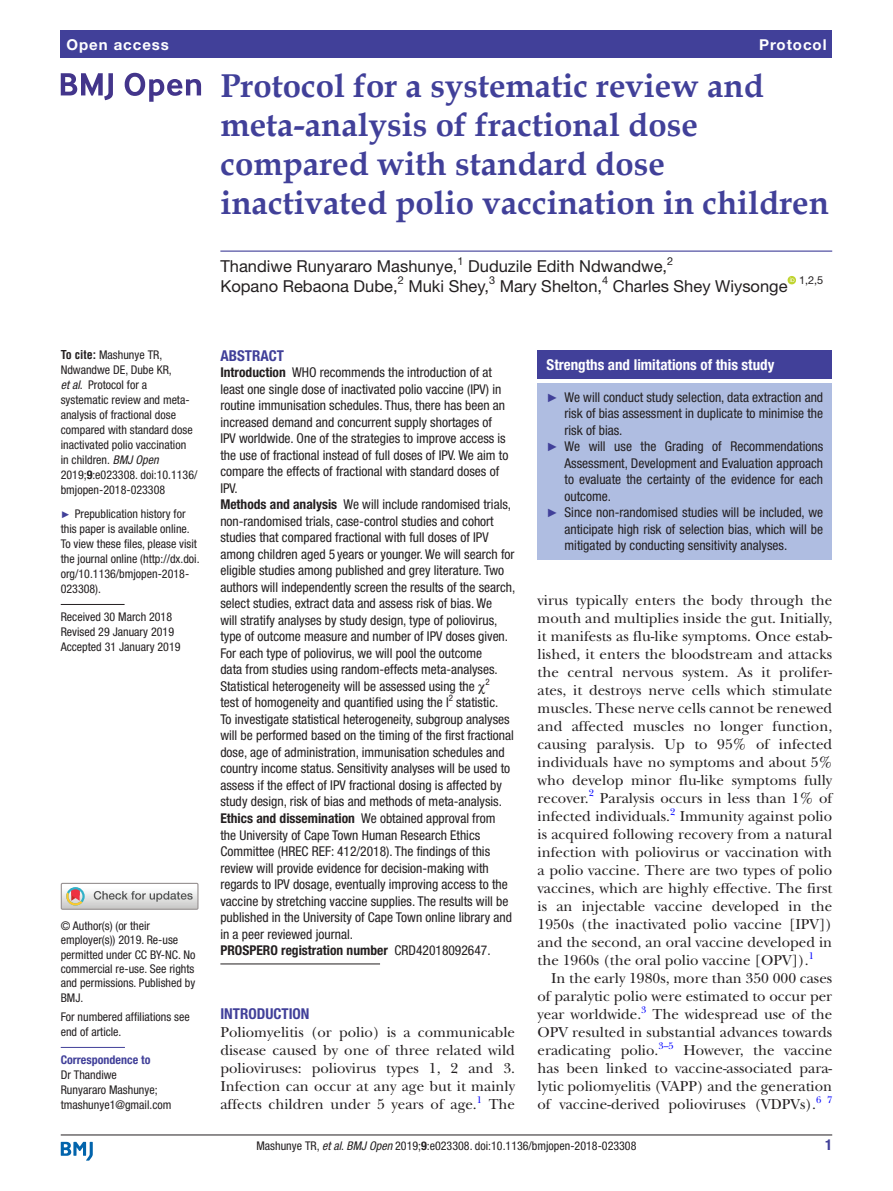
<style>
.page{position:relative;width:893px;height:1191px;background:#fff}
.page>*{position:absolute;margin:0;border:0;box-sizing:border-box;transform-origin:0 0}
.t1{font:700 33px/39px "Book Antiqua";color:#414099}
.t2{font:16.5px "Helvetica Neue LT Std";color:#231f20}
.t3{font:15px/18px "New Baskerville";color:#231f20;text-align:justify}
.t4{font:700 condensed 15px "Helvetica Neue LT Std";color:#fff}
.t5{font:700 condensed 15px "Helvetica Neue LT Std";color:#414099}
.t6{font:700 15px "Helvetica Neue LT Std";letter-spacing:.065em;color:#fff}
.t7{font:condensed 13.5px/16.5px "Helvetica Neue LT Std";color:#231f20}
.t8{font:condensed 12px/15px "Helvetica Neue LT Std";color:#231f20}
.t9{font:700 condensed 12px "Helvetica Neue LT Std";color:#414099}
.t10{font:10.95px "Helvetica Neue LT Std";color:#231f20}
.t11{font:9.9px "New Baskerville";color:#00f}
.s1{font-family:"Helvetica LT Std";font-weight:700}
.s2{font-style:italic}
.s3{font-weight:700}
.s4{font-family:"Arial";font-stretch:normal;font-size:9.75px;color:#414099}
.s5{font-family:"Arial";font-stretch:normal;font-size:12px;color:#414099}
</style>
<div class="page">
<hr style="left:61px;top:1134px;width:771px;height:1px;background:#231f20">
<svg style="left:61px;top:1141px;width:32px;height:19px"></svg>
<div style="left:61px;top:31px;width:771px;height:27px;background:#414099"></div>
<hr style="left:220px;top:250px;width:612px;height:2px;background:#414099">
<svg style="left:788px;top:276px;width:8px;height:8px"></svg>
<hr style="left:61px;top:604px;width:64px;height:1px;background:#231f20">
<hr style="left:61px;top:1047px;width:64px;height:1px;background:#414099">
<svg style="left:61px;top:73px;width:52px;height:27px"></svg>
<svg style="left:125px;top:73px;width:76px;height:29px"></svg>
<div style="left:61px;top:882px;width:138px;height:27px;border:1px solid #969090"></div>
<svg style="left:61px;top:883px;width:137px;height:26px"></svg>
<hr style="left:220px;top:963px;width:160px;height:1px;background:#231f20">
<div style="left:538px;top:350px;width:294px;height:29px;background:#414099"></div>
<div style="left:538px;top:383px;width:294px;height:176px;background:#afbde1"></div>
<p class="t6" style="left:66px;top:35px;width:104px">Open access</p>
<p class="t6" style="left:759px;top:35px;width:69px">Protocol</p>
<h1 class="t1" style="left:220px;top:66px;width:610px">Protocol for a systematic review and meta-analysis of fractional dose compared with standard dose inactivated polio vaccination in children</h1>
<p class="t2" style="left:220px;top:257px;width:239px">Thandiwe Runyararo Mashunye,</p>
<p class="t10" style="left:458px;top:254px;width:8px">1</p>
<p class="t2" style="left:468px;top:257px;width:200px">Duduzile Edith Ndwandwe,</p>
<p class="t10" style="left:667px;top:254px;width:8px">2</p>
<p class="t2" style="left:220px;top:276px;width:179px">Kopano Rebaona Dube,</p>
<p class="t10" style="left:398px;top:274px;width:8px">2</p>
<p class="t2" style="left:408px;top:276px;width:82px">Muki Shey,</p>
<p class="t10" style="left:489px;top:274px;width:8px">3</p>
<p class="t2" style="left:500px;top:276px;width:104px">Mary Shelton,</p>
<p class="t10" style="left:602px;top:274px;width:8px">4</p>
<p class="t2" style="left:613px;top:276px;width:176px">Charles Shey Wiysonge</p>
<p class="t10" style="left:799px;top:274px;width:26px">1,2,5</p>
<p class="t8" style="left:61px;top:347px;width:138px"><span class="s1">To cite:</span> Mashunye TR,<br>Ndwandwe DE, Dube KR,<br><span class="s2">et al</span>. Protocol for a systematic review and meta&shy;analysis of fractional dose compared with standard dose inactivated polio vaccination<br>in children. <span class="s2">BMJ Open<br></span>2019;<span class="s3">9</span>:e023308. doi:10.1136/ bmjopen-2018-023308</p>
<p class="t8" style="left:61px;top:506px;width:140px"><span class="s4">►</span> Prepublication history for this paper is available online.<br>To view these files, please visit the journal online (http://dx.doi. org/10.1136/bmjopen-2018-<br>023308).</p>
<p class="t8" style="left:61px;top:609px;width:121px">Received 30 March 2018<br>Revised 29 January 2019<br>Accepted 31 January 2019</p>
<p class="t8" style="left:61px;top:918px;width:136px;line-height:14.4px">© Author(s) (or their employer(s)) 2019. Re-use permitted under CC BY-NC. No commercial re-use. See rights and permissions. Published by<br>BMJ.</p>
<p class="t8" style="left:61px;top:1009px;width:130px">For numbered affiliations see end of article.</p>
<p class="t9" style="left:61px;top:1052px;width:91px">Correspondence to</p>
<p class="t8" style="left:61px;top:1067px;width:112px">Dr Thandiwe<br>Runyararo Mashunye; tmashunye1@gmail.com</p>
<p class="t5" style="left:220px;top:346px;width:65px">Abstract</p>
<p class="t7" style="left:220px;top:364px;width:297px"><span class="s3">Introduction</span> WHO recommends the introduction of at least one single dose of inactivated polio vaccine (IPV) in routine immunisation schedules. Thus, there has been an increased demand and concurrent supply shortages of<br>IPV worldwide. One of the strategies to improve access is the use of fractional instead of full doses of IPV. We aim to compare the effects of fractional with standard doses of IPV.<br><span class="s3">Methods and analysis</span> We will include randomised trials, non-randomised trials, case-control studies and cohort studies that compared fractional with full doses of IPV among children aged 5 years or younger. We will search for eligible studies among published and grey literature. Two authors will independently screen the results of the search, select studies, extract data and assess risk of bias. We<br>will stratify analyses by study design, type of poliovirus, type of outcome measure and number of IPV doses given.<br>For each type of poliovirus, we will pool the outcome<br>data from studies using random-effects meta-analyses.<br>Statistical heterogeneity will be assessed using the <sup>2<br></sup>test of homogeneity and quantified using the I<sup>2</sup> statistic.<br>To investigate statistical heterogeneity, subgroup analyses will be performed based on the timing of the first fractional dose, age of administration, immunisation schedules and country income status. Sensitivity analyses will be used to assess if the effect of IPV fractional dosing is affected by study design, risk of bias and methods of meta-analysis.<br><span class="s3">Ethics and dissemination</span> We obtained approval from<br>the University of Cape Town Human Research Ethics Committee (HREC REF: 412/2018). The findings of this review will provide evidence for decision-making with regards to IPV dosage, eventually improving access to the vaccine by stretching vaccine supplies. The results will be published in the University of Cape Town online library and in a peer reviewed journal.<br><span class="s3">PROSPERO registration number</span> CRD42018092647.</p>
<p class="t5" style="left:220px;top:1005px;width:91px">Introduction</p>
<p class="t3" style="left:220px;top:1023px;width:296px">Poliomyelitis (or polio) is a communicable disease caused by one of three related wild polioviruses: poliovirus types 1, 2 and 3.<br>Infection can occur at any age but it mainly affects children under 5 years of age.<sup>1</sup> The</p>
<p class="t4" style="left:547px;top:355px;width:229px">Strengths and limitations of this study</p>
<p class="t7" style="left:547px;top:388px;width:278px"><span class="s5">►</span> We will conduct study selection, data extraction and</p>
<p class="t7" style="left:565px;top:405px;width:260px">risk of bias assessment in duplicate to minimise the</p>
<p class="t7" style="left:565px;top:421px;width:59px">risk of bias.</p>
<p class="t7" style="left:547px;top:438px;width:278px"><span class="s5">►</span> We will use the Grading of Recommendations</p>
<p class="t7" style="left:565px;top:454px;width:260px">Assessment, Development and Evaluation approach</p>
<p class="t7" style="left:565px;top:471px;width:260px">to evaluate the certainty of the evidence for each</p>
<p class="t7" style="left:565px;top:487px;width:48px">outcome.</p>
<p class="t7" style="left:547px;top:504px;width:278px"><span class="s5">►</span> Since non-randomised studies will be included, we</p>
<p class="t7" style="left:565px;top:520px;width:260px">anticipate high risk of selection bias, which will be</p>
<p class="t7" style="left:565px;top:537px;width:224px">mitigated by conducting sensitivity analyses.</p>
<p class="t3" style="left:538px;top:591px;width:296px">virus typically enters the body through the mouth and multiplies inside the gut. Initially, it manifests as flu-like symptoms. Once estab&shy;lished, it enters the bloodstream and attacks the central nervous system. As it prolifer&shy;ates, it destroys nerve cells which stimulate muscles. These nerve cells cannot be renewed and affected muscles no longer function, causing paralysis. Up to 95% of infected individuals have no symptoms and about 5% who develop minor flu-like symptoms fully recover.<sup>2</sup> Paralysis occurs in less than 1% of infected individuals.</p>
<p class="t11" style="left:670px;top:805px;width:7px">2</p>
<p class="t3" style="left:538px;top:807px;width:296px;text-indent:142px">Immunity against polio is acquired following recovery from a natural infection with poliovirus or vaccination with a polio vaccine. There are two types of polio vaccines, which are highly effective. The first is an injectable vaccine developed in the 1950s (the inactivated polio vaccine [IPV]) and the second, an oral vaccine developed in the 1960s (the oral polio vaccine [OPV]).</p>
<p class="t11" style="left:809px;top:949px;width:7px">1</p>
<p class="t3" style="left:538px;top:969px;width:296px;text-indent:14px">In the early 1980s, more than 350 000 cases of paralytic polio were estimated to occur per year worldwide.<sup>3</sup> The widespread use of the OPV resulted in substantial advances towards eradicating polio.</p>
<p class="t11" style="left:658px;top:1039px;width:17px">3–5</p>
<p class="t3" style="left:538px;top:1041px;width:296px;text-indent:146px">However, the vaccine has been linked to vaccine-associated para&shy;lytic poliomyelitis (VAPP) and the generation of vaccine-derived polioviruses (VDPVs).</p>
<p class="t11" style="left:816px;top:1093px;width:18px">6 7</p>
<p class="t8" style="left:256px;top:1137px;width:381px">Mashunye TR, <span class="s2">et al</span>. <span class="s2">BMJ Open</span> 2019;<span class="s3">9</span>:e023308. doi:10.1136/bmjopen-2018-023308</p>
<p class="t5" style="left:825px;top:1135px;width:9px">1</p>
</div>
